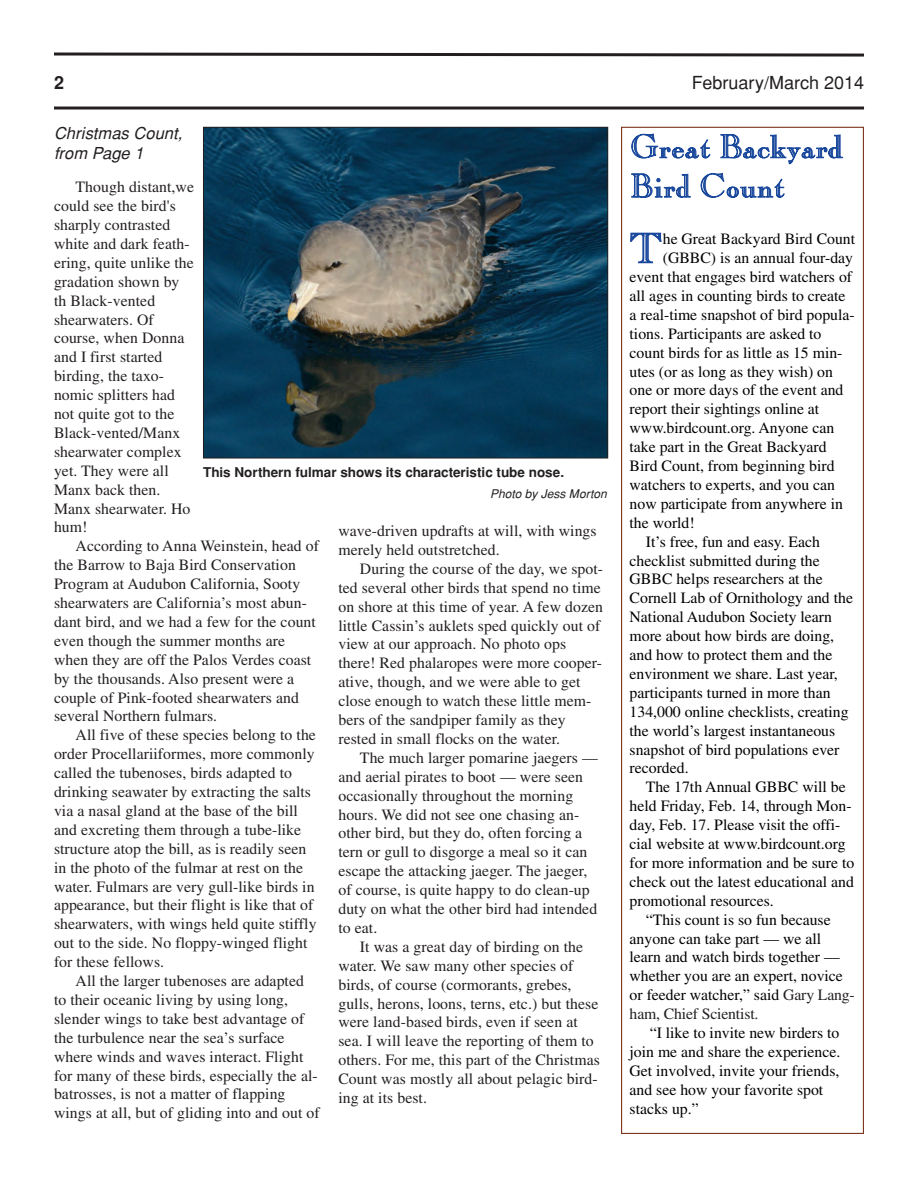
<style>
.page{position:relative;width:918px;height:1188px;background:#fff}
.page>*{position:absolute;margin:0;border:0;box-sizing:border-box;transform-origin:0 0}
.t1{font:41.7px "Caslon Open Face";color:#1a489c}
.t2{font:33px/39.3px "Caslon Open Face";color:#1a489c}
.t3{font:18px "Helvetica";color:#231f20}
.t4{font:700 18px "Helvetica";color:#231f20}
.t5{font:italic 16.5px/19.8px "Helvetica";letter-spacing:.005em;color:#231f20}
.t6{font:15.75px/18.9px "Times";letter-spacing:.005em;color:#231f20}
.t7{font:15.75px/18.9px "Times";color:#000}
.t8{font:700 13.5px "Helvetica";color:#231f20}
.t9{font:italic 12px "Helvetica";letter-spacing:.005em;color:#231f20}
.s1{color:#231f20}
</style>
<div class="page">
<svg style="left:54px;top:52px;width:810px;height:5px"></svg>
<hr style="left:54px;top:107px;width:810px;height:3px;background:#231f20">
<img style="left:205px;top:129px;width:401px;height:327px">
<div style="left:203px;top:127px;width:405px;height:331px;border:1px solid #231f20"></div>
<div style="left:621px;top:127px;width:243px;height:1007px;border:1px solid #7e3720"></div>
<p class="t4" style="left:54px;top:72px;width:12px">2</p>
<p class="t3" style="left:692px;top:72px;width:174px">February/March 2014</p>
<p class="t5" style="left:54px;top:123px;width:130px">Christmas Count, from Page 1</p>
<p class="t6" style="left:54px;top:179px;width:142px;text-indent:22px">Though distant,we could see the bird's sharply contrasted white and dark feath&shy;ering, quite unlike the gradation shown by th Black-vented shearwaters. Of course, when Donna and I first started birding, the taxo&shy;nomic splitters had not quite got to the<br>Black-vented/Manx shearwater complex yet. They were all<br>Manx back then.<br>Manx shearwater. Ho hum!</p>
<p class="t6" style="left:54px;top:538px;width:267px;text-indent:22px">According to Anna Weinstein, head of the Barrow to Baja Bird Conservation Program at Audubon California, Sooty shearwaters are California’s most abun&shy;dant bird, and we had a few for the count even though the summer months are when they are off the Palos Verdes coast by the thousands. Also present were a couple of Pink-footed shearwaters and several Northern fulmars.</p>
<p class="t6" style="left:54px;top:727px;width:264px;text-indent:22px">All five of these species belong to the order Procellariiformes, more commonly called the tubenoses, birds adapted to drinking seawater by extracting the salts via a nasal gland at the base of the bill and excreting them through a tube-like structure atop the bill, as is readily seen in the photo of the fulmar at rest on the water. Fulmars are very gull-like birds in appearance, but their flight is like that of shearwaters, with wings held quite stiffly out to the side. No floppy-winged flight for these fellows.</p>
<p class="t6" style="left:54px;top:973px;width:267px;text-indent:22px">All the larger tubenoses are adapted to their oceanic living by using long, slender wings to take best advantage of the turbulence near the sea’s surface where winds and waves interact. Flight for many of these birds, especially the al&shy;batrosses, is not a matter of flapping wings at all, but of gliding into and out of</p>
<p class="t8" style="left:203px;top:465px;width:363px">This Northern fulmar shows its characteristic tube nose.</p>
<p class="t9" style="left:490px;top:487px;width:118px">Photo by Jess Morton</p>
<p class="t6" style="left:338px;top:523px;width:260px">wave-driven updrafts at will, with wings merely held outstretched.</p>
<p class="t6" style="left:338px;top:561px;width:266px;text-indent:22px">During the course of the day, we spot&shy;ted several other birds that spend no time on shore at this time of year. A few dozen little Cassin’s auklets sped quickly out of view at our approach. No photo ops there! Red phalaropes were more cooper&shy;ative, though, and we were able to get close enough to watch these little mem&shy;bers of the sandpiper family as they rested in small flocks on the water.</p>
<p class="t6" style="left:338px;top:750px;width:261px;text-indent:22px">The much larger pomarine jaegers — and aerial pirates to boot — were seen occasionally throughout the morning hours. We did not see one chasing an&shy;other bird, but they do, often forcing a tern or gull to disgorge a meal so it can escape the attacking jaeger. The jaeger, of course, is quite happy to do clean-up duty on what the other bird had intended to eat.</p>
<p class="t6" style="left:338px;top:939px;width:263px;text-indent:22px">It was a great day of birding on the water. We saw many other species of birds, of course (cormorants, grebes, gulls, herons, loons, terns, etc.) but these were land-based birds, even if seen at sea. I will leave the reporting of them to others. For me, this part of the Christmas Count was mostly all about pelagic bird&shy;ing at its best.</p>
<h2 class="t2" style="left:630px;top:129px;width:214px">Great Backyard<br>Bird Count</h2>
<h1 class="t1" style="left:629px;top:233px;width:34px">T</h1>
<p class="t7" style="left:663px;top:231px;width:194px">he Great Backyard Bird Count</p>
<p class="t7" style="left:663px;top:250px;width:192px">(GBBC) is an annual four-day</p>
<p class="t7" style="left:630px;top:269px;width:224px">event that engages bird watchers of</p>
<p class="t7" style="left:630px;top:288px;width:217px">all ages in counting birds to create</p>
<p class="t7" style="left:630px;top:307px;width:227px">a real-time snapshot of bird popula-</p>
<p class="t7" style="left:630px;top:326px;width:193px">tions. Participants are asked to</p>
<p class="t7" style="left:630px;top:345px;width:214px">count birds for as little as 15 min-</p>
<p class="t7" style="left:630px;top:363px;width:205px">utes (or as long as they wish) on</p>
<p class="t7" style="left:630px;top:382px;width:215px">one or more days of the event and</p>
<p class="t7" style="left:630px;top:401px;width:191px">report their sightings online at</p>
<p class="t7" style="left:630px;top:420px;width:206px">www.birdcount.org. Anyone can</p>
<p class="t7" style="left:630px;top:439px;width:199px">take part in the Great Backyard</p>
<p class="t7" style="left:630px;top:458px;width:207px">Bird Count, from beginning bird</p>
<p class="t7" style="left:630px;top:477px;width:207px">watchers to experts, and you can</p>
<p class="t7" style="left:630px;top:496px;width:215px">now participate from anywhere in</p>
<p class="t7" style="left:630px;top:515px;width:67px">the world!</p>
<p class="t7" style="left:646px;top:534px;width:176px">It’s free, fun and easy. Each</p>
<p class="t7" style="left:630px;top:552px;width:192px">checklist submitted during the</p>
<p class="t7" style="left:630px;top:571px;width:195px">GBBC helps researchers at the</p>
<p class="t7" style="left:630px;top:590px;width:225px">Cornell Lab of Ornithology and the</p>
<p class="t7" style="left:630px;top:609px;width:204px">National Audubon Society learn</p>
<p class="t7" style="left:630px;top:628px;width:206px">more about how birds are doing,</p>
<p class="t7" style="left:630px;top:647px;width:204px">and how to protect them and the</p>
<p class="t7" style="left:630px;top:666px;width:210px">environment we share. Last year,</p>
<p class="t7" style="left:630px;top:685px;width:203px">participants turned in more than</p>
<p class="t7" style="left:630px;top:704px;width:221px">134,000 online checklists, creating</p>
<p class="t7" style="left:630px;top:723px;width:207px">the world’s largest instantaneous</p>
<p class="t7" style="left:630px;top:741px;width:211px">snapshot of bird populations ever</p>
<p class="t7" style="left:630px;top:760px;width:60px">recorded.</p>
<p class="t7" style="left:646px;top:779px;width:201px">The 17th Annual GBBC will be</p>
<p class="t7" style="left:630px;top:798px;width:223px">held Friday, Feb. 14, through Mon-</p>
<p class="t7" style="left:630px;top:817px;width:212px">day, Feb. 17. Please visit the offi-</p>
<p class="t7" style="left:630px;top:836px;width:217px">cial website at www.birdcount.org</p>
<p class="t7" style="left:630px;top:855px;width:226px">for more information and be sure to</p>
<p class="t7" style="left:630px;top:874px;width:226px">check out the latest educational and</p>
<p class="t7" style="left:630px;top:893px;width:146px">promotional resources.</p>
<p class="t7" style="left:646px;top:912px;width:186px">“This count is so fun because</p>
<p class="t7" style="left:630px;top:930px;width:193px">anyone can take part — we all</p>
<p class="t7" style="left:630px;top:949px;width:212px">learn and watch birds together —</p>
<p class="t7" style="left:630px;top:968px;width:215px">whether you are an expert, novice</p>
<p class="t7" style="left:630px;top:987px;width:227px">or feeder watcher,” said <span class="s1">Gary Lang-</span></p>
<p class="t6" style="left:630px;top:1006px;width:130px">ham, Chief Scientist.</p>
<p class="t7" style="left:630px;top:1025px;width:212px;text-indent:20px">“I like to invite new birders to join me and share the experience.<br>Get involved, invite your friends, and see how your favorite spot stacks up.”</p>
</div>
